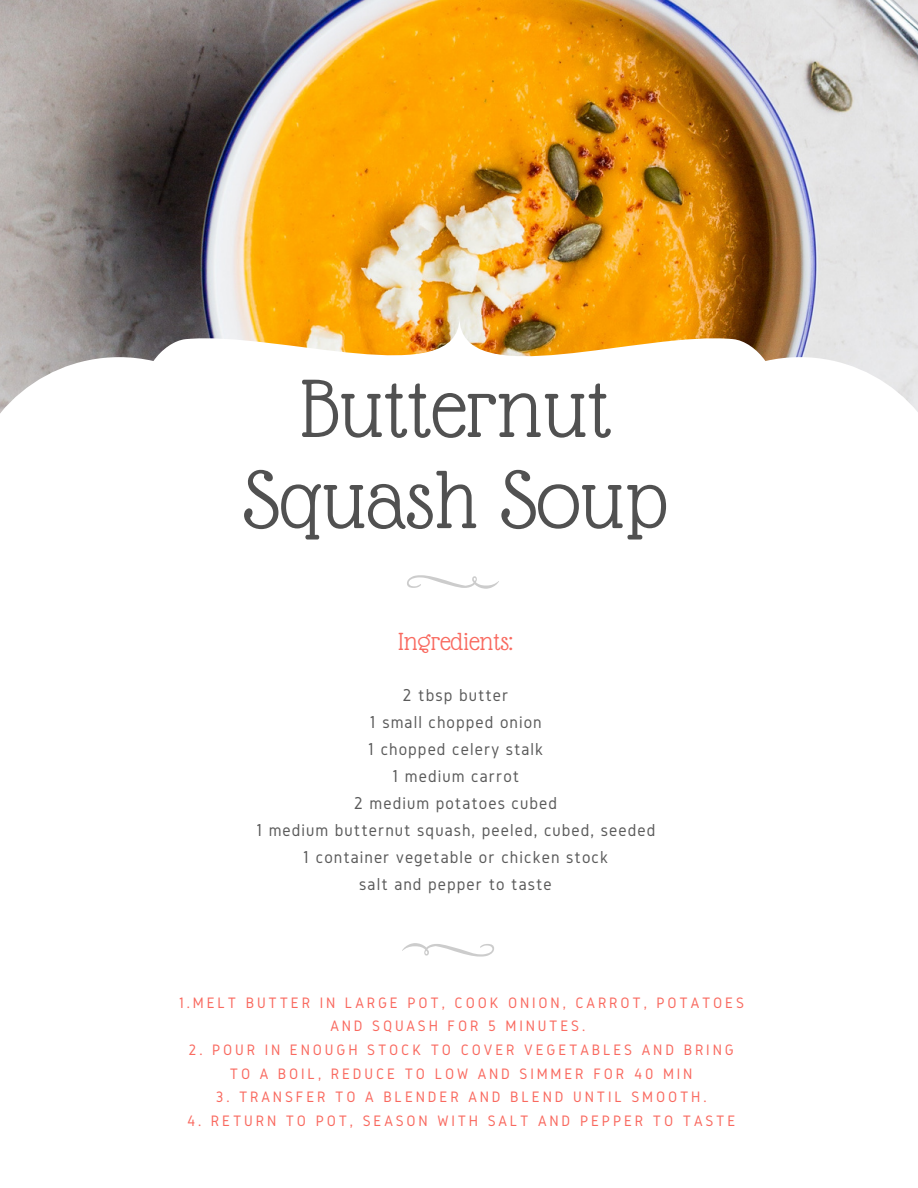
<style>
.page{position:relative;width:918px;height:1188px;background:#fff}
.page>*{position:absolute;margin:0;border:0;box-sizing:border-box;transform-origin:0 0}
.t1{font:89.85px/91.2px "Glass Antiqua";color:#515151;text-align:center}
.t2{font:27px "Glass Antiqua";color:#f9695f}
.t3{font:18px/27px "Gidole";letter-spacing:.06em;color:#000;text-align:center}
.t4{font:15.75px/23.7px "Gidole";letter-spacing:.18em;color:#f9695f;text-align:center}
</style>
<div class="page">
<img style="left:0;top:0;width:918px;height:318px">
<svg style="left:0;top:318px;width:918px;height:96px"></svg>
<svg style="left:407px;top:575px;width:92px;height:14px"></svg>
<svg style="left:402px;top:943px;width:92px;height:14px"></svg>
<h1 class="t1" style="left:243px;top:363px;width:426px">Butternut<br>Squash Soup</h1>
<h2 class="t2" style="left:398px;top:628px;width:116px">Ingredients:</h2>
<p class="t3" style="left:256px;top:681px;width:401px">2 tbsp butter<br>1 small chopped onion<br>1 chopped celery stalk<br>1 medium carrot<br>2 medium potatoes cubed<br>1 medium butternut squash, peeled, cubed, seeded<br>1 container vegetable or chicken stock<br>salt and pepper to taste</p>
<p class="t4" style="left:178px;top:990px;width:567px">1.MELT BUTTER IN LARGE POT, COOK ONION, CARROT, POTATOES<br>AND SQUASH FOR 5 MINUTES.</p>
<p class="t4" style="left:189px;top:1038px;width:547px">2. POUR IN ENOUGH STOCK TO COVER VEGETABLES AND BRING<br>TO A BOIL, REDUCE TO LOW AND SIMMER FOR 40 MIN</p>
<p class="t4" style="left:216px;top:1085px;width:492px">3. TRANSFER TO A BLENDER AND BLEND UNTIL SMOOTH.</p>
<p class="t4" style="left:187px;top:1109px;width:550px">4. RETURN TO POT, SEASON WITH SALT AND PEPPER TO TASTE</p>
</div>
